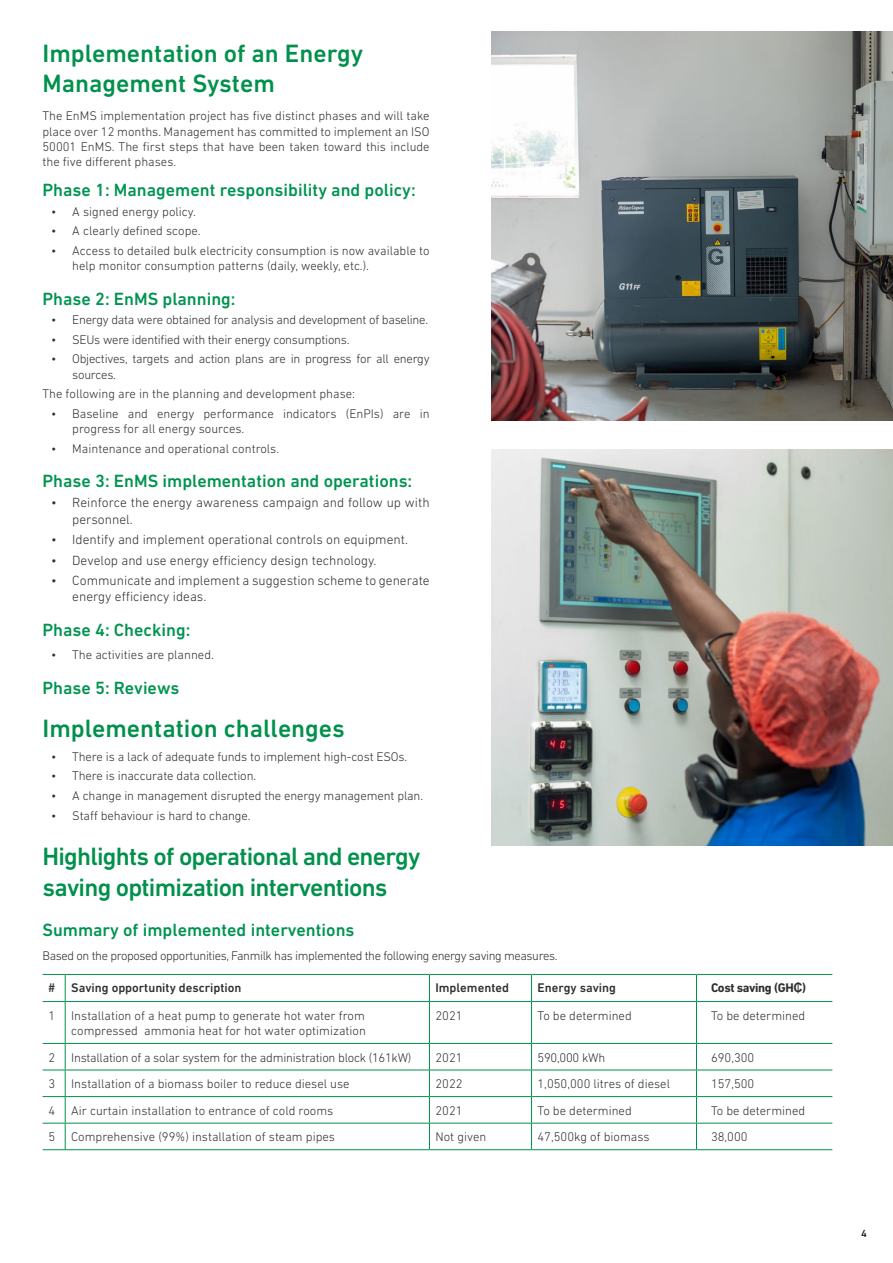
<style>
.page{position:relative;width:893px;height:1263px;background:#fff}
.page>*{position:absolute;margin:0;border:0;box-sizing:border-box;transform-origin:0 0}
.TXT{font:500 25.5px/30.6px "DIN Next LT Pro";letter-spacing:-.01em;color:#00914c}
.TXT-2{font:500 25.5px/30.6px "DIN Next LT Pro";letter-spacing:-.03em;color:#00914c}
.phase{font:500 18px "DIN Next LT Pro";color:#009451}
.TXT-3{font:500 18px "DIN Next LT Pro";color:#009451}
.t1{font:300 13.5px/16.2px "DIN Next LT Pro";color:#312f30}
.TXT-4{font:300 12.75px/15.3px "DIN Next LT Pro";color:#312f30}
.TXT-5{font:300 12.75px/15.3px "DIN Next LT Pro";letter-spacing:-.02em;color:#312f30}
.TXT-6{font:300 12.75px "DIN Next LT Pro";letter-spacing:-.03em;color:#312f30}
.TXT-7{font:500 12.75px "DIN Next LT Pro";color:#312f30}
.TXT-8{font:700 12.75px "DIN Next LT Pro";letter-spacing:-.03em;color:#312f30}
.page_number{font:500 10.5px "DIN Next LT Pro";color:#231f20}
.s1{font-family:"Arial"}
</style>
<div class="page">
<hr style="left:696px;top:974px;width:136px;height:1px;background:#00914c">
<svg style="left:696px;top:975px;width:1px;height:26px"></svg>
<hr style="left:696px;top:1002px;width:1px;height:41px;background:#00914c">
<hr style="left:696px;top:1123px;width:136px;height:1px;background:#00914c">
<svg style="left:696px;top:1044px;width:1px;height:105px"></svg>
<hr style="left:696px;top:1149px;width:136px;height:1px;background:#00914c">
<hr style="left:65px;top:974px;width:364px;height:1px;background:#00914c">
<hr style="left:65px;top:1001px;width:364px;height:1px;background:#00914c">
<hr style="left:65px;top:1002px;width:1px;height:41px;background:#00914c">
<hr style="left:65px;top:1043px;width:364px;height:1px;background:#00914c">
<hr style="left:65px;top:1070px;width:364px;height:1px;background:#00914c">
<hr style="left:65px;top:1096px;width:364px;height:1px;background:#00914c">
<hr style="left:65px;top:1123px;width:364px;height:1px;background:#00914c">
<hr style="left:65px;top:1149px;width:364px;height:1px;background:#00914c">
<hr style="left:429px;top:974px;width:102px;height:1px;background:#00914c">
<svg style="left:429px;top:975px;width:1px;height:26px"></svg>
<svg style="left:531px;top:975px;width:1px;height:26px"></svg>
<hr style="left:429px;top:1001px;width:102px;height:1px;background:#00914c">
<hr style="left:429px;top:1002px;width:1px;height:41px;background:#00914c">
<hr style="left:531px;top:1002px;width:1px;height:41px;background:#00914c">
<hr style="left:429px;top:1043px;width:102px;height:1px;background:#00914c">
<hr style="left:429px;top:1070px;width:102px;height:1px;background:#00914c">
<hr style="left:429px;top:1096px;width:102px;height:1px;background:#00914c">
<hr style="left:429px;top:1123px;width:102px;height:1px;background:#00914c">
<svg style="left:429px;top:1044px;width:1px;height:105px"></svg>
<svg style="left:531px;top:1044px;width:1px;height:105px"></svg>
<hr style="left:429px;top:1149px;width:102px;height:1px;background:#00914c">
<hr style="left:531px;top:974px;width:165px;height:1px;background:#00914c">
<svg style="left:43px;top:974px;width:23px;height:28px"></svg>
<hr style="left:531px;top:1001px;width:165px;height:1px;background:#00914c">
<hr style="left:531px;top:1043px;width:165px;height:1px;background:#00914c">
<hr style="left:531px;top:1070px;width:165px;height:1px;background:#00914c">
<hr style="left:531px;top:1096px;width:165px;height:1px;background:#00914c">
<hr style="left:531px;top:1123px;width:165px;height:1px;background:#00914c">
<svg style="left:43px;top:1043px;width:23px;height:107px"></svg>
<hr style="left:531px;top:1149px;width:165px;height:1px;background:#00914c">
<hr style="left:696px;top:1001px;width:136px;height:1px;background:#00914c">
<hr style="left:696px;top:1043px;width:136px;height:1px;background:#00914c">
<hr style="left:696px;top:1070px;width:136px;height:1px;background:#00914c">
<hr style="left:696px;top:1096px;width:136px;height:1px;background:#00914c">
<img style="left:492px;top:31px;width:401px;height:390px">
<img style="left:492px;top:449px;width:401px;height:397px">
<p class="TXT" style="left:43px;top:38px;width:322px">Implementation of an Energy<br>Management System</p>
<p class="TXT-4" style="left:43px;top:108px;width:389px;text-align:justify">The EnMS implementation project has five distinct phases and will take place over 12 months. Management has committed to implement an ISO 50001 EnMS. The first steps that have been taken toward this include the five different phases.</p>
<p class="TXT-3" style="left:43px;top:180px;width:375px">Phase 1: Management responsibility and policy:</p>
<p class="TXT-4" style="left:51px;top:204px;width:146px">• A signed energy policy.</p>
<p class="TXT-4" style="left:51px;top:223px;width:151px">• A clearly defined scope.</p>
<p class="TXT-4" style="left:72px;top:243px;width:359px;text-indent:-21px">• Access to detailed bulk electricity consumption is now available to help monitor consumption patterns (daily, weekly, etc.).</p>
<p class="phase" style="left:43px;top:288px;width:195px">Phase 2: EnMS planning:</p>
<p class="TXT-5" style="left:51px;top:312px;width:379px">• Energy data were obtained for analysis and development of baseline.</p>
<p class="TXT-5" style="left:51px;top:332px;width:300px">• SEUs were identified with their energy consumptions.</p>
<p class="TXT-5" style="left:72px;top:351px;width:359px;text-indent:-21px">• Objectives, targets and action plans are in progress for all energy sources.</p>
<p class="TXT-4" style="left:43px;top:386px;width:314px">The following are in the planning and development phase:</p>
<p class="TXT-4" style="left:72px;top:406px;width:359px;text-indent:-21px">• Baseline and energy performance indicators (EnPIs) are in progress for all energy sources.</p>
<p class="TXT-4" style="left:51px;top:440px;width:230px">• Maintenance and operational controls.</p>
<p class="phase" style="left:43px;top:470px;width:371px">Phase 3: EnMS implementation and operations:</p>
<p class="t1" style="left:72px;top:495px;width:359px;text-indent:-21px">• Reinforce the energy awareness campaign and follow up with personnel.</p>
<p class="t1" style="left:51px;top:531px;width:358px">• Identify and implement operational controls on equipment.</p>
<p class="t1" style="left:51px;top:552px;width:327px">• Develop and use energy efficiency design technology.</p>
<p class="t1" style="left:72px;top:572px;width:359px;text-indent:-21px">• Communicate and implement a suggestion scheme to generate energy efficiency ideas.</p>
<p class="phase" style="left:43px;top:619px;width:149px">Phase 4: Checking:</p>
<p class="TXT-4" style="left:51px;top:647px;width:164px">• The activities are planned.</p>
<p class="phase" style="left:43px;top:677px;width:138px">Phase 5: Reviews</p>
<p class="TXT" style="left:43px;top:713px;width:304px">Implementation challenges</p>
<p class="TXT-4" style="left:51px;top:749px;width:358px">• There is a lack of adequate funds to implement high-cost ESOs.</p>
<p class="TXT-4" style="left:51px;top:768px;width:207px">• There is inaccurate data collection.</p>
<p class="TXT-4" style="left:51px;top:788px;width:374px">• A change in management disrupted the energy management plan.</p>
<p class="TXT-4" style="left:51px;top:807px;width:201px">• Staff behaviour is hard to change.</p>
<p class="TXT-2" style="left:43px;top:841px;width:379px">Highlights of operational and energy saving optimization interventions</p>
<p class="TXT-3" style="left:43px;top:919px;width:313px">Summary of implemented interventions</p>
<p class="TXT-6" style="left:43px;top:948px;width:516px">Based on the proposed opportunities, Fanmilk has implemented the following energy saving measures.</p>
<p class="TXT-7" style="left:49px;top:981px;width:8px">#</p>
<p class="TXT-7" style="left:71px;top:981px;width:172px">Saving opportunity description</p>
<p class="TXT-7" style="left:435px;top:981px;width:75px">Implemented</p>
<p class="TXT-7" style="left:537px;top:981px;width:80px">Energy saving</p>
<p class="TXT-8" style="left:711px;top:981px;width:97px">Cost saving (GH<span class="s1">₵</span>)</p>
<p class="TXT-4" style="left:49px;top:1007px;width:8px">1</p>
<p class="TXT-4" style="left:71px;top:1007px;width:296px">Installation of a heat pump to generate hot water from compressed ammonia heat for hot water optimization</p>
<p class="TXT-4" style="left:435px;top:1007px;width:29px">2021</p>
<p class="TXT-4" style="left:537px;top:1007px;width:96px">To be determined</p>
<p class="TXT-4" style="left:711px;top:1007px;width:96px">To be determined</p>
<p class="TXT-4" style="left:49px;top:1049px;width:8px">2</p>
<p class="TXT-5" style="left:71px;top:1049px;width:342px">Installation of a solar system for the administration block (161kW)</p>
<p class="TXT-4" style="left:435px;top:1049px;width:29px">2021</p>
<p class="TXT-5" style="left:537px;top:1049px;width:69px">590,000 kWh</p>
<p class="TXT-4" style="left:711px;top:1049px;width:45px">690,300</p>
<p class="TXT-4" style="left:49px;top:1076px;width:8px">3</p>
<p class="TXT-4" style="left:71px;top:1076px;width:280px">Installation of a biomass boiler to reduce diesel use</p>
<p class="TXT-4" style="left:435px;top:1076px;width:29px">2022</p>
<p class="TXT-4" style="left:537px;top:1076px;width:134px">1,050,000 litres of diesel</p>
<p class="TXT-4" style="left:711px;top:1076px;width:45px">157,500</p>
<p class="TXT-4" style="left:49px;top:1102px;width:8px">4</p>
<p class="TXT-4" style="left:71px;top:1102px;width:264px">Air curtain installation to entrance of cold rooms</p>
<p class="TXT-4" style="left:435px;top:1102px;width:29px">2021</p>
<p class="TXT-4" style="left:537px;top:1102px;width:96px">To be determined</p>
<p class="TXT-4" style="left:711px;top:1102px;width:96px">To be determined</p>
<p class="TXT-4" style="left:49px;top:1129px;width:8px">5</p>
<p class="TXT-4" style="left:71px;top:1129px;width:265px">Comprehensive (99%) installation of steam pipes</p>
<p class="TXT-4" style="left:435px;top:1129px;width:52px">Not given</p>
<p class="TXT-4" style="left:537px;top:1129px;width:114px">47,500kg of biomass</p>
<p class="TXT-4" style="left:711px;top:1129px;width:38px">38,000</p>
<p class="page_number" style="left:861px;top:1227px;width:7px">4</p>
</div>
